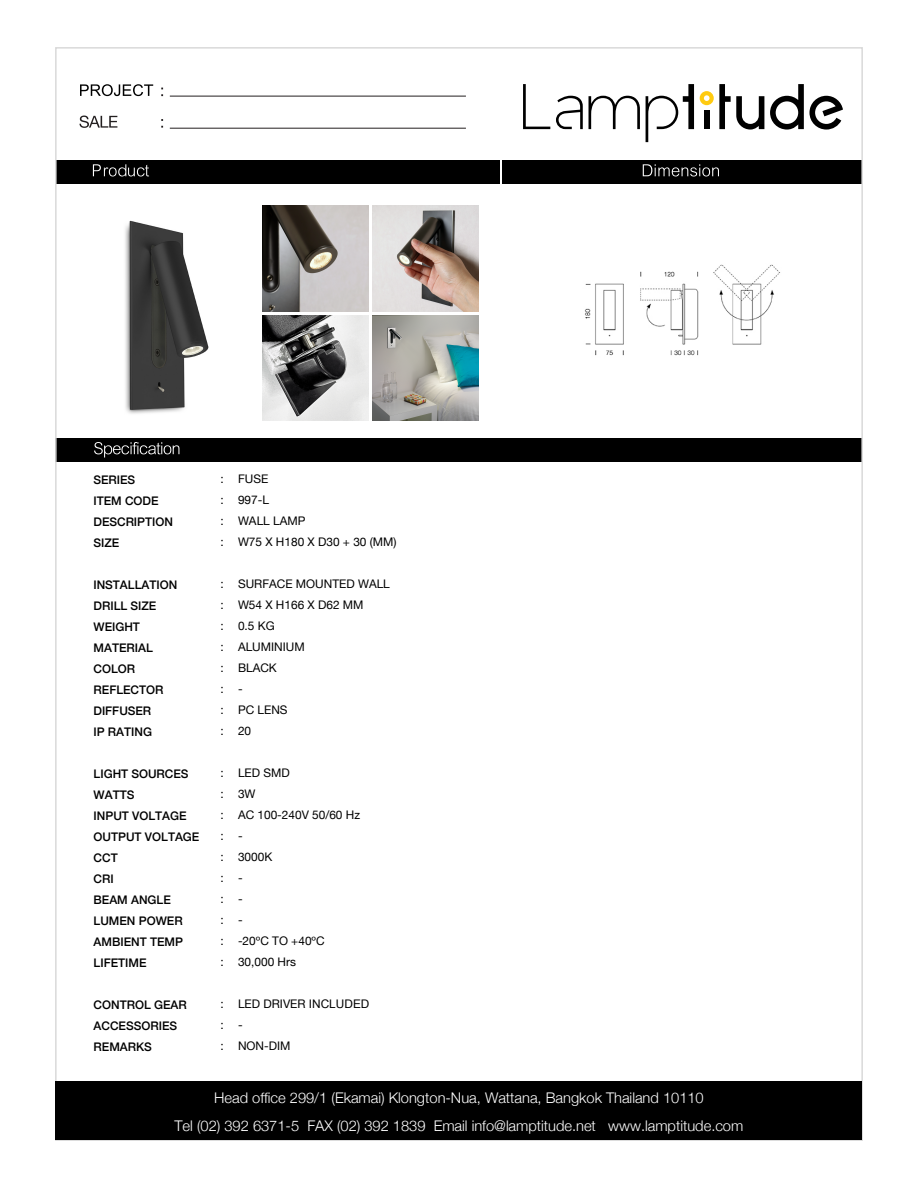
<style>
.page{position:relative;width:918px;height:1188px;background:#fff}
.page>*{position:absolute;margin:0;border:0;box-sizing:border-box;transform-origin:0 0}
.t1{font:300 14.7px/27.8px "Helvetica Neue";letter-spacing:-.005em;color:#fff;text-align:center}
.t2{font:500 11.85px/21px "Helvetica Neue";color:#000}
.t3{font:11.85px/21px "Helvetica Neue";color:#000;text-align:justify}
.s1{font-family:"Arial Unicode MS"}
</style>
<div class="page">
<div style="left:56px;top:438px;width:806px;height:23px;background:#000"></div>
<div style="left:503px;top:160px;width:359px;height:23px;background:#000"></div>
<div style="left:56px;top:160px;width:444px;height:23px;background:#000"></div>
<svg style="left:93px;top:164px;width:56px;height:12px"></svg>
<svg style="left:643px;top:164px;width:76px;height:12px"></svg>
<svg style="left:94px;top:442px;width:85px;height:16px"></svg>
<svg style="left:80px;top:116px;width:37px;height:12px"></svg>
<hr style="left:170px;top:96px;width:296px;height:1px;background:#231f20">
<hr style="left:170px;top:128px;width:296px;height:1px;background:#231f20">
<svg style="left:80px;top:84px;width:73px;height:12px"></svg>
<div style="left:56px;top:1081px;width:806px;height:59px;background:#000"></div>
<svg style="left:523px;top:84px;width:27px;height:45px"></svg>
<svg style="left:589px;top:96px;width:51px;height:33px"></svg>
<svg style="left:556px;top:96px;width:27px;height:33px"></svg>
<svg style="left:646px;top:84px;width:48px;height:58px"></svg>
<svg style="left:700px;top:84px;width:64px;height:46px"></svg>
<svg style="left:770px;top:84px;width:73px;height:46px"></svg>
<img style="left:125px;top:220px;width:84px;height:194px">
<img style="left:373px;top:315px;width:105px;height:106px">
<img style="left:373px;top:206px;width:105px;height:105px">
<img style="left:263px;top:315px;width:105px;height:106px">
<img style="left:263px;top:206px;width:105px;height:105px">
<img style="left:584px;top:264px;width:196px;height:92px">
<p class="t2" style="left:94px;top:469px;width:81px">SERIES<br>ITEM CODE<br>DESCRIPTION<br>SIZE</p>
<p class="t2" style="left:94px;top:574px;width:85px">INSTALLATION<br>DRILL SIZE<br>WEIGHT<br>MATERIAL<br>COLOR<br>REFLECTOR<br>DIFFUSER<br>IP RATING</p>
<p class="t2" style="left:94px;top:763px;width:107px">LIGHT SOURCES<br>WATTS<br>INPUT VOLTAGE<br>OUTPUT VOLTAGE<br>CCT<br>CRI<br>BEAM ANGLE<br>LUMEN POWER<br>AMBIENT TEMP<br>LIFETIME</p>
<p class="t2" style="left:94px;top:994px;width:95px">CONTROL GEAR<br>ACCESSORIES<br>REMARKS</p>
<p class="t3" style="left:221px;top:469px;width:5px">: : : :</p>
<p class="t3" style="left:221px;top:574px;width:5px">: : : : : : : :</p>
<p class="t3" style="left:221px;top:763px;width:5px">: : : : : : : : : :</p>
<p class="t3" style="left:221px;top:994px;width:5px">: : :</p>
<p class="t3" style="left:238px;top:469px;width:160px;text-align:left">FUSE<br>997-L<br>WALL LAMP<br>W75 X H180 X D30 + 30 (MM)</p>
<p class="t3" style="left:238px;top:574px;width:153px;text-align:left">SURFACE MOUNTED WALL<br>W54 X H166 X D62 MM<br>0.5 KG<br>ALUMINIUM<br>BLACK<br>-<br>PC LENS<br>20</p>
<p class="t3" style="left:238px;top:763px;width:124px;text-align:left">LED SMD<br>3W<br>AC 100-240V 50/60 Hz -<br>3000K<br>-<br>-<br>-<br>-20ºC TO +40ºC<br>30,000 Hrs</p>
<p class="t3" style="left:238px;top:994px;width:133px;text-align:left">LED DRIVER <span class="s1">INCLUDED </span>-<br>NON-DIM</p>
<p class="t1" style="left:175px;top:1083px;width:570px">Head office 299/1 (Ekamai) Klongton-Nua, Wattana, Bangkok Thailand 10110<br>Tel (02) 392 6371-5 FAX (02) 392 1839 Email info@lamptitude.net www.lamptitude.com</p>
</div>
